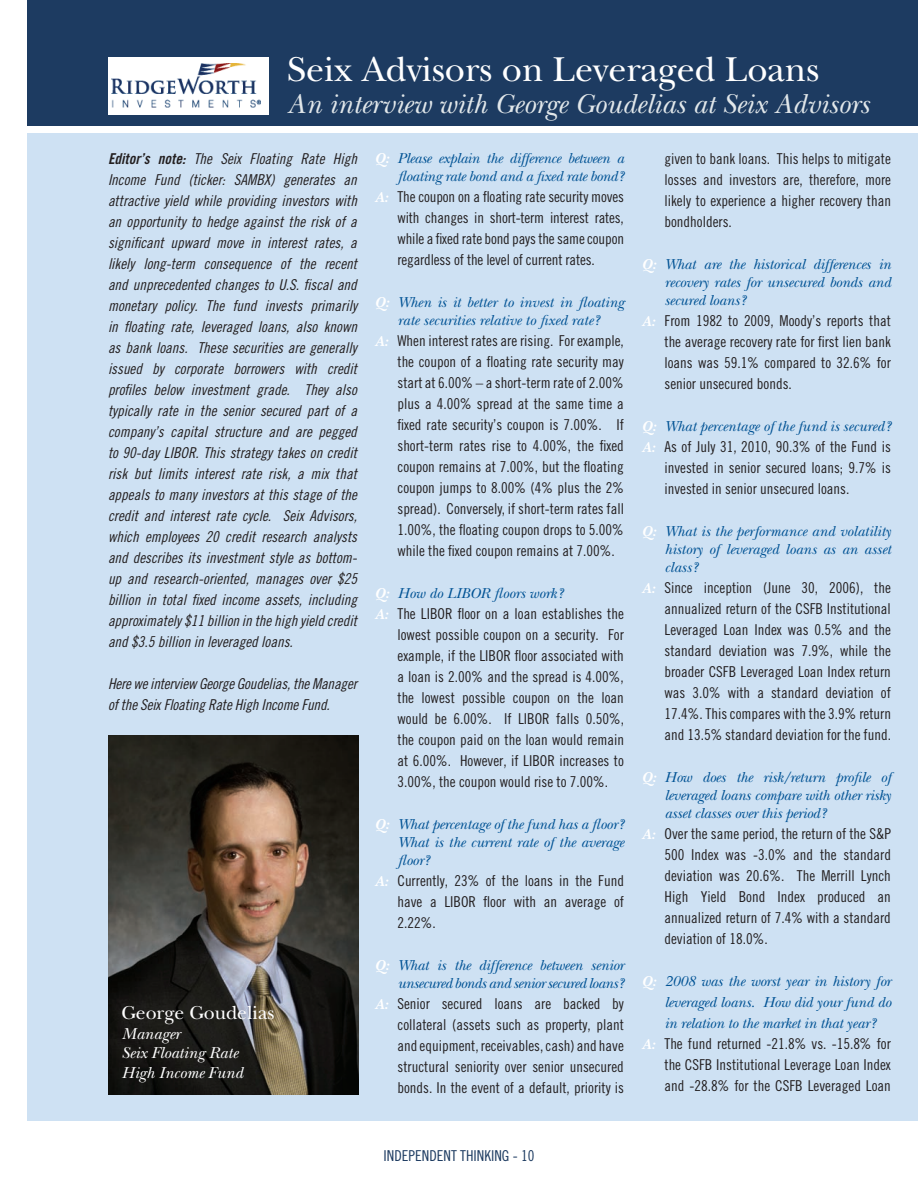
<style>
.page{position:relative;width:918px;height:1188px;background:#fff}
.page>*{position:absolute;margin:0;border:0;box-sizing:border-box;transform-origin:0 0}
.t1{font:36px "New Baskerville";color:#fff}
.t2{font:italic 28.5px "New Baskerville";color:#e1e7ea}
.t3{font:19.5px "New Baskerville";color:#fff}
.t4{font:italic 16.5px "New Baskerville";color:#fff}
.t5{font:15px/21px "Trade Gothic Cond Eighteen";color:#231f20;text-align:justify}
.t6{font:15px/21px "Trade Gothic Cond Eighteen Obl";letter-spacing:-.01em;color:#231f20;text-align:justify}
.t7{font:italic 15px/18px "New Baskerville";letter-spacing:-.01em;color:#005294;text-align:justify}
.t8{font:italic 15px/18px "New Baskerville";letter-spacing:-.03em;color:#005294;text-align:right}
.t9{font:15px "Trade Gothic Cond Eighteen";color:#1d3b61}
.s1{font-family:"Trade Gothic Bold Cond Twenty Obl"}
.s2{font-weight:700;color:#fff}
.s3{font-family:"New Baskerville";font-weight:700;font-style:italic;color:#fff}
</style>
<div class="page">
<div style="left:27px;top:133px;width:891px;height:987px;background:#cee1f3"></div>
<img style="left:108px;top:735px;width:251px;height:359px">
<div style="left:27px;top:0;width:891px;height:125px;background:#1d3b61"></div>
<div style="left:108px;top:57px;width:161px;height:58px;background:#fff"></div>
<img style="left:111px;top:63px;width:149px;height:45px">
<p class="t1" style="left:287px;top:49px;width:534px">Seix Advisors on Leveraged Loans</p>
<p class="t2" style="left:287px;top:87px;width:583px">An interview with George Goudelias at Seix Advisors</p>
<p class="t6" style="left:108px;top:148px;width:251px"><span class="s1">Editor’s note:</span> The Seix Floating Rate High Income Fund (ticker: SAMBX) generates an attractive yield while providing investors with an opportunity to hedge against the risk of a significant upward move in interest rates, a likely long-term consequence of the recent and unprecedented changes to U.S. fiscal and monetary policy. The fund invests primarily in floating rate, leveraged loans, also known as bank loans. These securities are generally issued by corporate borrowers with credit profiles below investment grade. They also typically rate in the senior secured part of a company’s capital structure and are pegged to 90-day LIBOR. This strategy takes on credit risk but limits interest rate risk, a mix that appeals to many investors at this stage of the credit and interest rate cycle. Seix Advisors, which employees 20 credit research analysts and describes its investment style as bottom&shy;up and research-oriented, manages over $25 billion in total fixed income assets, including approximately $11 billion in the high yield credit and $3.5 billion in leveraged loans.</p>
<p class="t6" style="left:108px;top:673px;width:251px">Here we interview George Goudelias, the Manager of the Seix Floating Rate High Income Fund.</p>
<p class="t3" style="left:122px;top:1001px;width:154px">George Goudelias</p>
<p class="t4" style="left:122px;top:1024px;width:60px">Manager</p>
<p class="t4" style="left:122px;top:1043px;width:118px">Seix Floating Rate</p>
<p class="t4" style="left:122px;top:1063px;width:123px">High Income Fund</p>
<p class="t7" style="left:375px;top:149px;width:251px;text-align:right"><span class="s2">Q:</span> Please explain the difference between a floating rate bond and a fixed rate bond?</p>
<p class="t5" style="left:398px;top:186px;width:228px;text-indent:-22px"><span class="s3">A:</span> The coupon on a floating rate security moves with changes in short-term interest rates, while a fixed rate bond pays the same coupon regardless of the level of current rates.</p>
<p class="t7" style="left:375px;top:293px;width:251px;text-align:center"><span class="s2">Q:</span> When is it better to invest in floating rate securities relative to fixed rate?</p>
<p class="t5" style="left:398px;top:330px;width:228px;text-indent:-22px"><span class="s3">A:</span> When interest rates are rising. For example, the coupon of a floating rate security may start at 6.00% – a short-term rate of 2.00% plus a 4.00% spread at the same time a fixed rate security’s coupon is 7.00%. If short-term rates rise to 4.00%, the fixed coupon remains at 7.00%, but the floating coupon jumps to 8.00% (4% plus the 2% spread). Conversely, if short-term rates fall 1.00%, the floating coupon drops to 5.00% while the fixed coupon remains at 7.00%.</p>
<p class="t7" style="left:375px;top:584px;width:190px"><span class="s2">Q:</span> How do LIBOR floors work?</p>
<p class="t5" style="left:398px;top:603px;width:228px;text-indent:-22px"><span class="s3">A:</span> The LIBOR floor on a loan establishes the lowest possible coupon on a security. For example, if the LIBOR floor associated with a loan is 2.00% and the spread is 4.00%, the lowest possible coupon on the loan would be 6.00%. If LIBOR falls 0.50%, the coupon paid on the loan would remain at 6.00%. However, if LIBOR increases to 3.00%, the coupon would rise to 7.00%.</p>
<p class="t7" style="left:398px;top:815px;width:228px;text-indent:-22px"><span class="s2">Q:</span> What percentage of the fund has a floor?<br>What is the current rate of the average floor?</p>
<p class="t5" style="left:398px;top:870px;width:228px;text-indent:-22px"><span class="s3">A:</span> Currently, 23% of the loans in the Fund have a LIBOR floor with an average of 2.22%.</p>
<p class="t8" style="left:375px;top:956px;width:251px"><span class="s2">Q:</span> What is the difference between senior unsecured bonds and senior secured loans?</p>
<p class="t5" style="left:398px;top:993px;width:228px;text-indent:-22px"><span class="s3">A:</span> Senior secured loans are backed by collateral (assets such as property, plant and equipment, receivables, cash) and have structural seniority over senior unsecured bonds. In the event of a default, priority is</p>
<p class="t5" style="left:664px;top:148px;width:228px">given to bank loans. This helps to mitigate losses and investors are, therefore, more likely to experience a higher recovery than bondholders.</p>
<p class="t7" style="left:664px;top:255px;width:228px;text-indent:-22px"><span class="s2">Q:</span> What are the historical differences in recovery rates for unsecured bonds and secured loans?</p>
<p class="t5" style="left:664px;top:310px;width:228px;text-indent:-22px"><span class="s3">A:</span> From 1982 to 2009, Moody’s reports that the average recovery rate for first lien bank loans was 59.1% compared to 32.6% for senior unsecured bonds.</p>
<p class="t7" style="left:642px;top:417px;width:251px"><span class="s2">Q:</span> What percentage of the fund is secured?</p>
<p class="t5" style="left:664px;top:436px;width:228px;text-indent:-22px"><span class="s3">A:</span> As of July 31, 2010, 90.3% of the Fund is invested in senior secured loans; 9.7% is invested in senior unsecured loans.</p>
<p class="t7" style="left:664px;top:522px;width:228px;text-indent:-22px"><span class="s2">Q:</span> What is the performance and volatility history of leveraged loans as an asset class?</p>
<p class="t5" style="left:664px;top:577px;width:228px;text-indent:-22px"><span class="s3">A:</span> Since inception (June 30, 2006), the annualized return of the CSFB Institutional Leveraged Loan Index was 0.5% and the standard deviation was 7.9%, while the broader CSFB Leveraged Loan Index return was 3.0% with a standard deviation of 17.4%. This compares with the 3.9% return and 13.5% standard deviation for the fund.</p>
<p class="t7" style="left:664px;top:768px;width:228px;text-indent:-22px"><span class="s2">Q:</span> How does the risk/return profile of leveraged loans compare with other risky asset classes over this period?</p>
<p class="t5" style="left:664px;top:823px;width:228px;text-indent:-22px"><span class="s3">A:</span> Over the same period, the return of the S&amp;P 500 Index was -3.0% and the standard deviation was 20.6%. The Merrill Lynch High Yield Bond Index produced an annualized return of 7.4% with a standard deviation of 18.0%.</p>
<p class="t7" style="left:664px;top:971px;width:228px;line-height:21px;text-indent:-22px"><span class="s2">Q:</span> 2008 was the worst year in history for leveraged loans. How did your fund do in relation to the market in that year?</p>
<p class="t5" style="left:664px;top:1033px;width:228px;text-indent:-22px"><span class="s3">A:</span> The fund returned -21.8% vs. -15.8% for the CSFB Institutional Leverage Loan Index and -28.8% for the CSFB Leveraged Loan</p>
<p class="t9" style="left:384px;top:1147px;width:152px">INDEPENDENT THINKING - 10</p>
</div>
